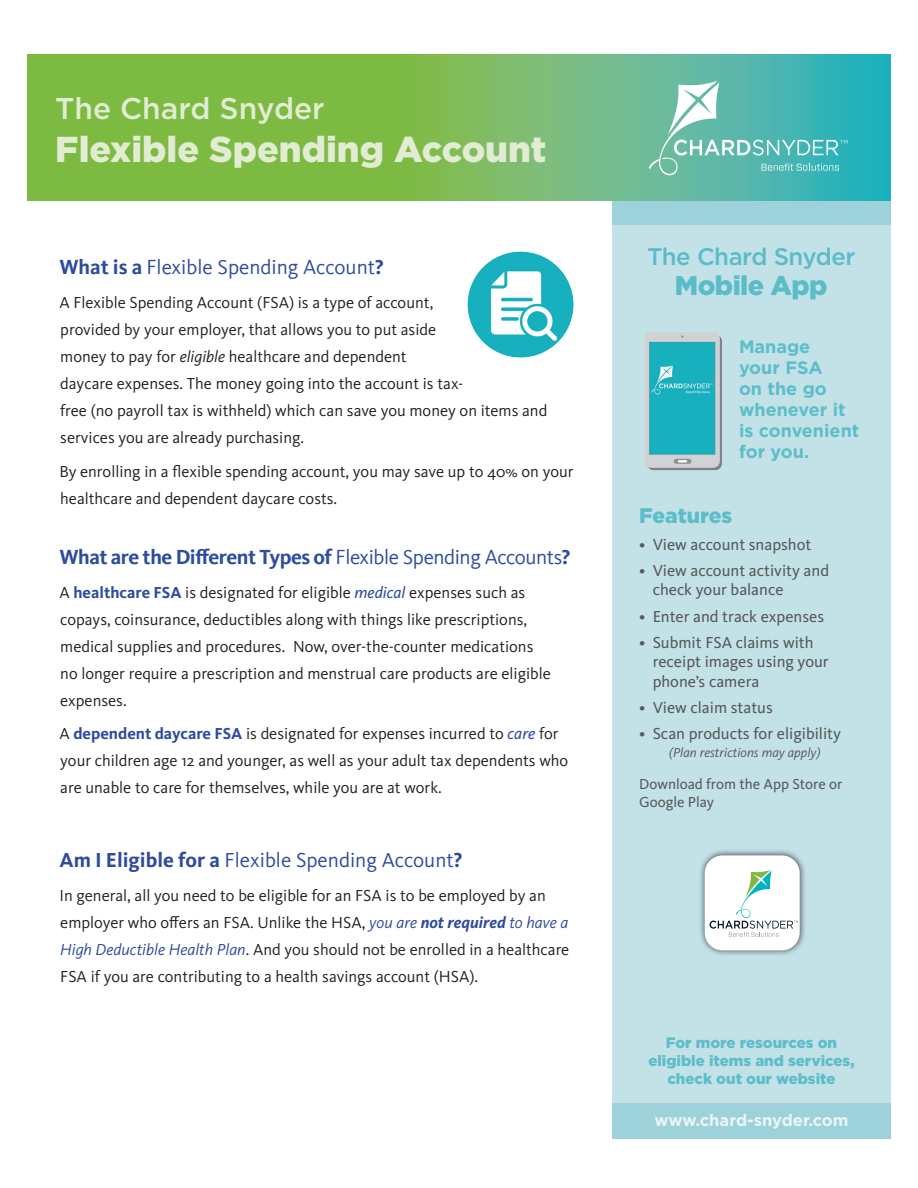
<style>
.page{position:relative;width:918px;height:1188px;background:#fff}
.page>*{position:absolute;margin:0;border:0;box-sizing:border-box;transform-origin:0 0}
.Gotham_Title{font:900 36px "Gotham";color:#e1ecd3}
.Gotham_Title-2{font:500 30px "Gotham";color:#e1ecd3}
.t1{font:900 27px "Gotham";letter-spacing:-.02em;color:#5bbcc8}
.t2{font:500 24px "Gotham";letter-spacing:-.02em;color:#5bbcc8}
.Text{font:700 21px "Kievit Offc";letter-spacing:-.02em;color:#2e4c9e}
.Text-2{font:21px "Kievit OT";color:#2e4c9e}
.Text-3{font:21px "Kievit Offc";color:#2e4c9e}
.t3{font:900 21px "Gotham";color:#5dbdc9}
.t4{font:700 18px/21px "Gotham";color:#5dbdc9}
.Text-4{font:16.5px/27px "Kievit OT";color:#231f20}
.t5{font:16.5px/19.5px "Kievit OT";color:#57585a}
.t6{font:700 16.5px "Gotham";color:#eaf5f6}
.t7{font:900 15px/18px "Gotham";color:#5dbdc9;text-align:center}
.t8{font:15px/18px "Kievit OT";color:#57585a}
.t9{font:italic 13.5px "Kievit OT";color:#57585a}
.s1{font-weight:700}
.s2{font-style:italic}
.s3{font-weight:400}
.s4{font-weight:700;color:#2e4c9e}
.s5{font-style:italic;color:#2e4c9e}
.s6{font-weight:700;font-style:italic;color:#2e4c9e}
</style>
<div class="page">
<div style="left:612px;top:60px;width:279px;height:1072px;background:#c2e2e8"></div>
<div style="left:612px;top:180px;width:279px;height:45px;background:#9dd2da"></div>
<svg style="left:27px;top:54px;width:864px;height:147px"></svg>
<div style="left:612px;top:1103px;width:279px;height:35px;background:#9dd2da"></div>
<img style="left:468px;top:252px;width:105px;height:105px;border-radius:53px">
<svg style="left:649px;top:81px;width:199px;height:94px"></svg>
<img style="left:645px;top:332px;width:77px;height:139px">
<div style="left:698px;top:849px;width:108px;height:108px;background:#231f20;opacity:.8"></div>
<div style="left:705px;top:855px;width:95px;height:95px;background:#fff;border-radius:18px"></div>
<svg style="left:710px;top:870px;width:88px;height:67px"></svg>
<p class="Gotham_Title-2" style="left:55px;top:88px;width:271px">The Chard Snyder</p>
<p class="Gotham_Title" style="left:55px;top:125px;width:493px">Flexible Spending Account</p>
<p class="Text-3" style="left:59px;top:255px;width:326px"><span class="s1">What is a</span> Flexible Spending Account<span class="s1">?</span></p>
<p class="Text-4" style="left:59px;top:289px;width:489px">A Flexible Spending Account (FSA) is a type of account,<br>provided by your employer, that allows you to put aside<br>money to pay for <span class="s2">eligible</span> healthcare and dependent<br>daycare expenses. The money going into the account is tax-<br>free (no payroll tax is withheld) which can save you money on items and services you are already purchasing.</p>
<p class="Text-4" style="left:59px;top:458px;width:516px">By enrolling in a flexible spending account, you may save up to 40% on your healthcare and dependent daycare costs.</p>
<p class="Text" style="left:59px;top:545px;width:513px">What are the Different Types of <span class="s3">Flexible Spending Accounts</span>?</p>
<p class="Text-4" style="left:59px;top:579px;width:493px">A <span class="s4">healthcare FSA</span> is designated for eligible <span class="s5">medical</span> expenses such as copays, coinsurance, deductibles along with things like prescriptions, medical supplies and procedures. Now, over-the-counter medications no longer require a prescription and menstrual care products are eligible expenses.</p>
<p class="Text-4" style="left:59px;top:720px;width:510px">A <span class="s4">dependent daycare FSA</span> is designated for expenses incurred to <span class="s5">care</span> for your children age 12 and younger, as well as your adult tax dependents who are unable to care for themselves, while you are at work.</p>
<p class="Text-2" style="left:59px;top:848px;width:405px"><span class="s1">Am I Eligible for a</span> Flexible Spending Account<span class="s1">?</span></p>
<p class="Text-4" style="left:59px;top:882px;width:511px">In general, all you need to be eligible for an FSA is to be employed by an employer who offers an FSA. Unlike the HSA, <span class="s5">you are</span> <span class="s6">not required</span> <span class="s5">to have a High Deductible Health Plan</span>. And you should not be enrolled in a healthcare FSA if you are contributing to a health savings account (HSA).</p>
<p class="t2" style="left:647px;top:241px;width:210px">The Chard Snyder</p>
<p class="t1" style="left:675px;top:267px;width:154px">Mobile App</p>
<p class="t4" style="left:739px;top:336px;width:122px">Manage<br>your FSA<br>on the go whenever it is convenient for you.</p>
<p class="t3" style="left:639px;top:501px;width:95px">Features</p>
<p class="t5" style="left:639px;top:534px;width:174px">• View account snapshot</p>
<p class="t5" style="left:653px;top:560px;width:178px;text-indent:-14px">• View account activity and check your balance</p>
<p class="t5" style="left:639px;top:606px;width:186px">• Enter and track expenses</p>
<p class="t5" style="left:653px;top:632px;width:178px;text-indent:-14px">• Submit FSA claims with receipt images using your phone’s camera</p>
<p class="t5" style="left:639px;top:698px;width:135px">• View claim status</p>
<p class="t5" style="left:639px;top:724px;width:203px">• Scan products for eligibility</p>
<p class="t9" style="left:669px;top:745px;width:153px">(Plan restrictions may apply)</p>
<p class="t8" style="left:639px;top:775px;width:205px">Download from the App Store or<br>Google Play</p>
<p class="t7" style="left:648px;top:1034px;width:208px">For more resources on eligible items and services, check out our website</p>
<p class="t6" style="left:654px;top:1109px;width:196px">www.chard-snyder.com</p>
</div>
